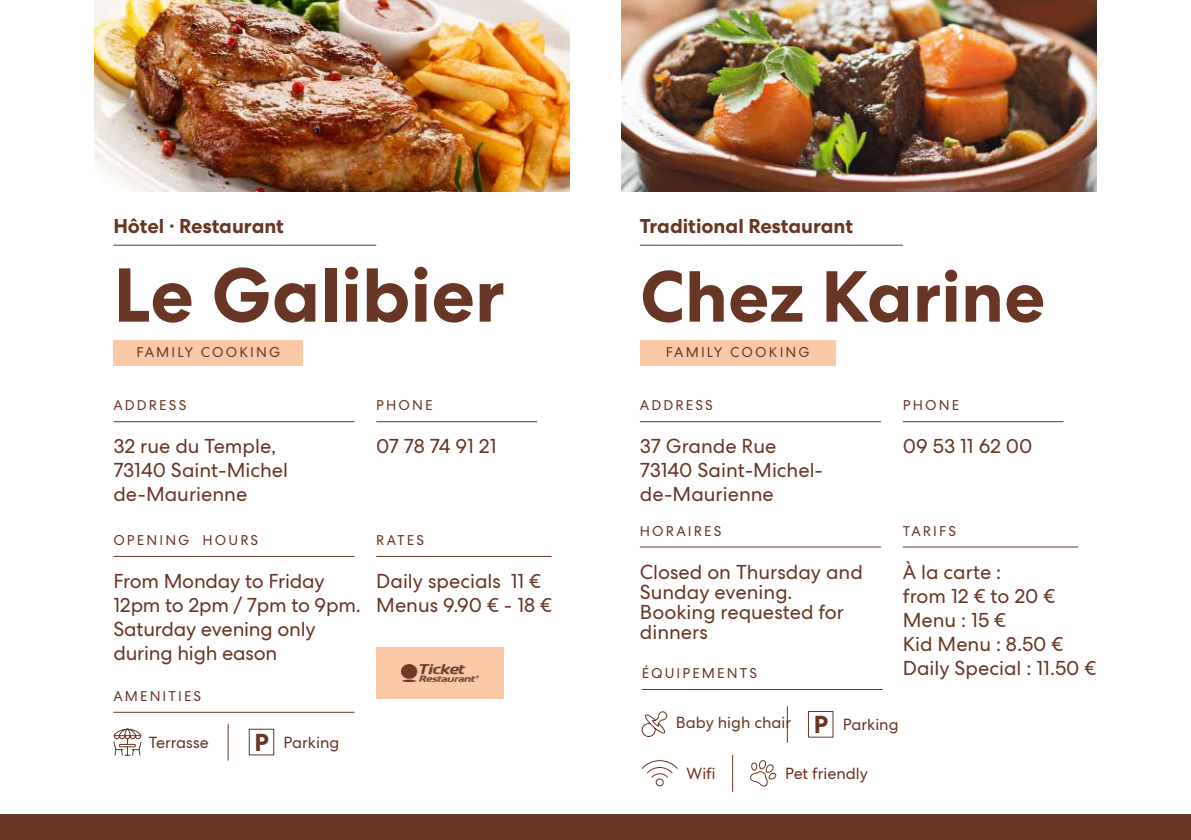
<style>
.page{position:relative;width:1191px;height:840px;background:#fff}
.page>*{position:absolute;margin:0;border:0;box-sizing:border-box;transform-origin:0 0}
.t1{font:700 76px "Centra No 2";color:#693625}
.t2{font:700 72px "Centra No 2";color:#693625}
.t3{font:20px/24px "Centra No 2";color:#693625}
.t4{font:700 20px "Centra No 2";color:#693625}
.t5{font:16px "Centra No 2";color:#693625}
.t6{font:14px "Centra No 2";letter-spacing:.15em;color:#693625}
.s1{font-weight:700;font-size:24.6px}
</style>
<div class="page">
<hr style="left:641px;top:688px;width:241px;height:1px;background:#693625">
<svg style="left:641px;top:711px;width:26px;height:26px"></svg>
<div style="left:808px;top:710px;width:25px;height:27px;border:1px solid #693625"></div>
<hr style="left:787px;top:706px;width:1px;height:36px;background:#693625">
<hr style="left:732px;top:755px;width:1px;height:36px;background:#693625">
<svg style="left:641px;top:760px;width:37px;height:26px"></svg>
<svg style="left:750px;top:760px;width:27px;height:27px"></svg>
<img style="left:621px;top:0;width:475px;height:191px">
<div style="left:640px;top:339px;width:195px;height:26px;background:#fcc9a7"></div>
<hr style="left:640px;top:244px;width:263px;height:1px;background:#693625">
<hr style="left:640px;top:421px;width:241px;height:1px;background:#693625">
<hr style="left:640px;top:546px;width:241px;height:1px;background:#693625">
<hr style="left:903px;top:546px;width:175px;height:1px;background:#693625">
<hr style="left:903px;top:421px;width:160px;height:1px;background:#693625">
<hr style="left:113px;top:711px;width:241px;height:1px;background:#693625">
<svg style="left:113px;top:728px;width:29px;height:28px"></svg>
<div style="left:249px;top:728px;width:25px;height:27px;border:1px solid #693625"></div>
<hr style="left:228px;top:723px;width:1px;height:36px;background:#693625">
<div style="left:376px;top:646px;width:127px;height:52px;background:#fcc9a7"></div>
<img style="left:401px;top:664px;width:77px;height:17px">
<img style="left:95px;top:0;width:475px;height:191px">
<div style="left:113px;top:339px;width:190px;height:26px;background:#fcc9a7"></div>
<hr style="left:113px;top:244px;width:263px;height:1px;background:#693625">
<hr style="left:113px;top:421px;width:241px;height:1px;background:#693625">
<hr style="left:113px;top:555px;width:241px;height:1px;background:#693625">
<hr style="left:376px;top:555px;width:175px;height:1px;background:#693625">
<hr style="left:376px;top:421px;width:161px;height:1px;background:#693625">
<div style="left:0;top:814px;width:1191px;height:25px;background:#693625"></div>
<p class="t4" style="left:113px;top:214px;width:172px">Hôtel · Restaurant</p>
<h1 class="t1" style="left:113px;top:250px;width:393px">Le Galibier</h1>
<p class="t6" style="left:136px;top:344px;width:145px">FAMILY COOKING</p>
<p class="t6" style="left:113px;top:396px;width:74px">ADDRESS</p>
<p class="t3" style="left:113px;top:434px;width:176px">32 rue du Temple,<br>73140 Saint-Michel de-Maurienne</p>
<p class="t6" style="left:113px;top:531px;width:146px">OPENING HOURS</p>
<p class="t3" style="left:113px;top:568px;width:249px">From Monday to Friday<br>12pm to 2pm / 7pm to 9pm.<br>Saturday evening only during high eason</p>
<p class="t6" style="left:113px;top:687px;width:89px">AMENITIES</p>
<p class="t5" style="left:149px;top:732px;width:62px">Terrasse</p>
<p class="t5" style="left:254px;top:732px;width:86px"><span class="s1">P</span> Parking</p>
<p class="t6" style="left:376px;top:396px;width:58px">PHONE</p>
<p class="t3" style="left:376px;top:434px;width:122px">07 78 74 91 21</p>
<p class="t6" style="left:376px;top:531px;width:49px">RATES</p>
<p class="t3" style="left:376px;top:568px;width:177px">Daily specials 11 €<br>Menus 9.90 € - 18 €</p>
<p class="t4" style="left:640px;top:214px;width:215px">Traditional Restaurant</p>
<h2 class="t2" style="left:640px;top:254px;width:407px">Chez Karine</h2>
<p class="t6" style="left:666px;top:344px;width:145px">FAMILY COOKING</p>
<p class="t6" style="left:640px;top:396px;width:74px">ADDRESS</p>
<p class="t3" style="left:640px;top:434px;width:185px">37 Grande Rue<br>73140 Saint-Michel&shy;de-Maurienne</p>
<p class="t6" style="left:640px;top:522px;width:83px">HORAIRES</p>
<p class="t6" style="left:903px;top:396px;width:58px">PHONE</p>
<p class="t3" style="left:903px;top:434px;width:131px">09 53 11 62 00</p>
<p class="t6" style="left:903px;top:522px;width:55px">TARIFS</p>
<p class="t3" style="left:903px;top:559px;width:195px">À la carte :<br>from 12 € to 20 €<br>Menu : 15 €<br>Kid Menu : 8.50 €<br>Daily Special : 11.50 €</p>
<p class="t3" style="left:640px;top:561px;width:224px;line-height:20px">Closed on Thursday and<br>Sunday evening.<br>Booking requested for dinners</p>
<p class="t6" style="left:641px;top:664px;width:117px">ÉQUIPEMENTS</p>
<p class="t5" style="left:676px;top:712px;width:224px">Baby high chair <span class="s1">P</span> Parking</p>
<p class="t5" style="left:686px;top:763px;width:31px">Wifi</p>
<p class="t5" style="left:785px;top:763px;width:84px">Pet friendly</p>
</div>
